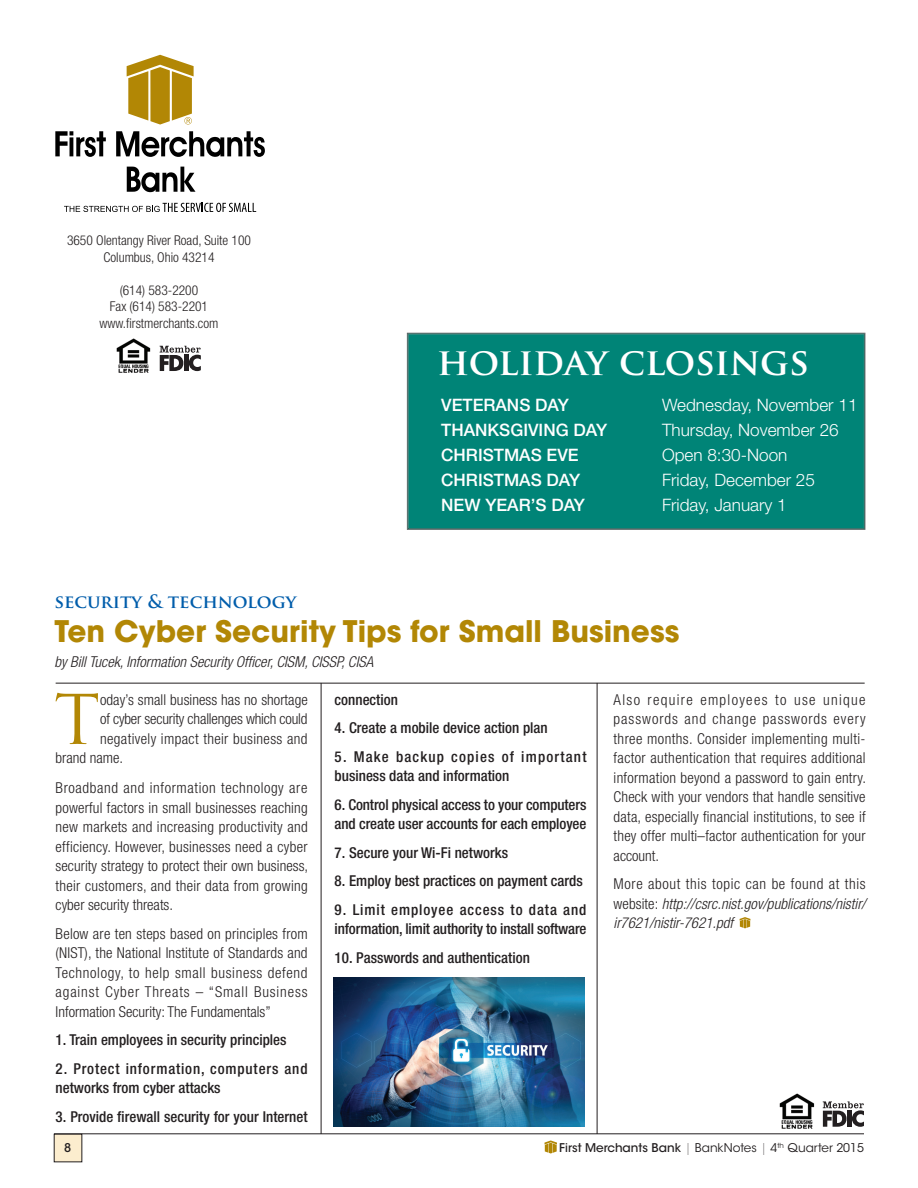
<style>
.page{position:relative;width:918px;height:1188px;background:#fff}
.page>*{position:absolute;margin:0;border:0;box-sizing:border-box;transform-origin:0 0}
.t1{font:66.75px "Trajan Pro";color:#b28705}
.t2{font:700 36.9px "Trajan Pro";color:#fff}
.t3{font:700 29.55px "ITC Avant Garde Std";color:#b28705}
.t4{font:700 18px "Trajan Pro";color:#015dab}
.t5{font:300 17.1px "Helvetica Neue LT Std";color:#fff}
.t6{font:500 17.1px "Helvetica Neue LT Std";color:#fff}
.t7{font:300 condensed 15px/19.5px "Helvetica Neue LT Std";letter-spacing:.005em;color:#231f20;text-align:justify}
.t8{font:500 condensed 15px/19.5px "Helvetica Neue LT Std";color:#231f20}
.t9{font:italic 300 condensed 15px/19.5px "Helvetica Neue LT Std";color:#231f20;text-align:justify}
.t10{font:500 condensed 15px/19.5px "Helvetica Neue LT Std";letter-spacing:.055em;color:#231f20}
.t11{font:500 condensed 15px/19.5px "Helvetica Neue LT Std";letter-spacing:.04em;color:#231f20}
.t12{font:300 condensed 15px "Helvetica Neue LT Std";letter-spacing:.025em;color:#231f20}
.t13{font:300 condensed 13.5px/16.5px "Helvetica Neue LT Std";color:#231f20;text-align:center}
.t14{font:12px "ITC Avant Garde Std";color:#231f20}
.t15{font:500 12px "ITC Avant Garde Std";color:#231f20}
.s1{font-style:normal}
.s2{font-weight:500}
.s3{font-weight:200}
</style>
<div class="page">
<div style="left:408px;top:333px;width:457px;height:196px;background:#008477"></div>
<hr style="left:321px;top:683px;width:1px;height:451px;background:#231f20">
<hr style="left:597px;top:683px;width:1px;height:451px;background:#231f20">
<svg style="left:740px;top:917px;width:10px;height:11px"></svg>
<hr style="left:54px;top:1134px;width:810px;height:1px;background:#231f20">
<div style="left:54px;top:1134px;width:28px;height:28px;background:#fcedce"></div>
<svg style="left:545px;top:1140px;width:12px;height:14px"></svg>
<svg style="left:160px;top:346px;width:41px;height:25px"></svg>
<hr style="left:184px;top:355px;width:4px;height:16px;background:#231f20">
<img style="left:116px;top:338px;width:35px;height:35px">
<svg style="left:823px;top:1101px;width:41px;height:26px"></svg>
<hr style="left:847px;top:1111px;width:4px;height:16px;background:#231f20">
<img style="left:779px;top:1093px;width:36px;height:36px">
<svg style="left:127px;top:55px;width:67px;height:70px"></svg>
<svg style="left:55px;top:131px;width:51px;height:26px"></svg>
<svg style="left:116px;top:131px;width:149px;height:26px"></svg>
<svg style="left:127px;top:167px;width:69px;height:25px"></svg>
<svg style="left:64px;top:203px;width:192px;height:9px"></svg>
<hr style="left:56px;top:683px;width:809px;height:1px;background:#231f20">
<img style="left:333px;top:978px;width:252px;height:149px">
<p class="t13" style="left:67px;top:232px;width:185px">3650 Olentangy River Road, Suite 100<br>Columbus, Ohio 43214</p>
<p class="t13" style="left:100px;top:281px;width:120px">(614) 583-2200<br>Fax (614) 583-2201 www.firstmerchants.com</p>
<h2 class="t2" style="left:437px;top:339px;width:373px">HOLIDAY CLOSINGS</h2>
<p class="t6" style="left:441px;top:395px;width:129px">VETERANS DAY</p>
<p class="t5" style="left:662px;top:394px;width:197px">Wednesday, November 11</p>
<p class="t6" style="left:441px;top:420px;width:167px">THANKSGIVING DAY</p>
<p class="t5" style="left:662px;top:419px;width:178px">Thursday, November 26</p>
<p class="t6" style="left:441px;top:445px;width:139px">CHRISTMAS EVE</p>
<p class="t5" style="left:662px;top:445px;width:127px">Open 8:30-Noon</p>
<p class="t6" style="left:441px;top:470px;width:140px">CHRISTMAS DAY</p>
<p class="t5" style="left:662px;top:470px;width:155px">Friday, December 25</p>
<p class="t6" style="left:441px;top:495px;width:145px">NEW YEAR’S DAY</p>
<p class="t5" style="left:662px;top:495px;width:126px">Friday, January 1</p>
<p class="t4" style="left:55px;top:590px;width:243px">SECURITY &amp; TECHNOLOGY</p>
<h3 class="t3" style="left:55px;top:611px;width:626px">Ten Cyber Security Tips for Small Business</h3>
<p class="t9" style="left:54px;top:652px;width:320px">by Bill Tucek, Information Security Officer, CISM, CISSP, CISA</p>
<h1 class="t1" style="left:54px;top:677px;width:48px">T</h1>
<p class="t7" style="left:100px;top:690px;width:209px">oday’s small business has no shortage</p>
<p class="t7" style="left:100px;top:709px;width:209px">of cyber security challenges which could</p>
<p class="t12" style="left:100px;top:730px;width:209px">negatively impact their business and</p>
<p class="t7" style="left:56px;top:748px;width:69px">brand name.</p>
<p class="t7" style="left:56px;top:778px;width:254px">Broadband and information technology are powerful factors in small businesses reaching new markets and increasing productivity and efficiency. However, businesses need a cyber security strategy to protect their own business, their customers, and their data from growing cyber security threats.</p>
<p class="t7" style="left:56px;top:924px;width:254px">Below are ten steps based on principles from (NIST), the National Institute of Standards and Technology, to help small business defend against Cyber Threats – “Small Business Information Security: The Fundamentals”</p>
<p class="t8" style="left:56px;top:1030px;width:232px">1. Train employees in security principles</p>
<p class="t10" style="left:56px;top:1059px;width:253px">2. Protect information, computers and networks from cyber attacks</p>
<p class="t8" style="left:56px;top:1107px;width:254px">3. Provide firewall security for your Internet</p>
<p class="t15" style="left:64px;top:1140px;width:9px">8</p>
<p class="t8" style="left:335px;top:690px;width:65px">connection</p>
<p class="t8" style="left:335px;top:718px;width:215px">4. Create a mobile device action plan</p>
<p class="t11" style="left:335px;top:747px;width:253px">5. Make backup copies of important business data and information</p>
<p class="t8" style="left:335px;top:795px;width:253px">6. Control physical access to your computers and create user accounts for each employee</p>
<p class="t8" style="left:335px;top:843px;width:175px">7. Secure your Wi-Fi networks</p>
<p class="t8" style="left:335px;top:871px;width:250px">8. Employ best practices on payment cards</p>
<p class="t8" style="left:335px;top:900px;width:253px">9. Limit employee access to data and information, limit authority to install software</p>
<p class="t8" style="left:335px;top:948px;width:197px">10. Passwords and authentication</p>
<p class="t7" style="left:614px;top:690px;width:254px">Also require employees to use unique passwords and change passwords every three months. Consider implementing multi&shy;factor authentication that requires additional information beyond a password to gain entry.<br>Check with your vendors that handle sensitive data, especially financial institutions, to see if they offer multi–factor authentication for your account.</p>
<p class="t9" style="left:614px;top:875px;width:254px"><span class="s1">More about this topic can be found at this website:</span> http://csrc.nist.gov/publications/nistir/ ir7621/nistir-7621.pdf</p>
<p class="t14" style="left:559px;top:1140px;width:306px"><span class="s2">First Merchants Bank</span> <span class="s3">|</span> BankNotes <span class="s3">|</span> 4<sup>th</sup> Quarter 2015</p>
</div>
